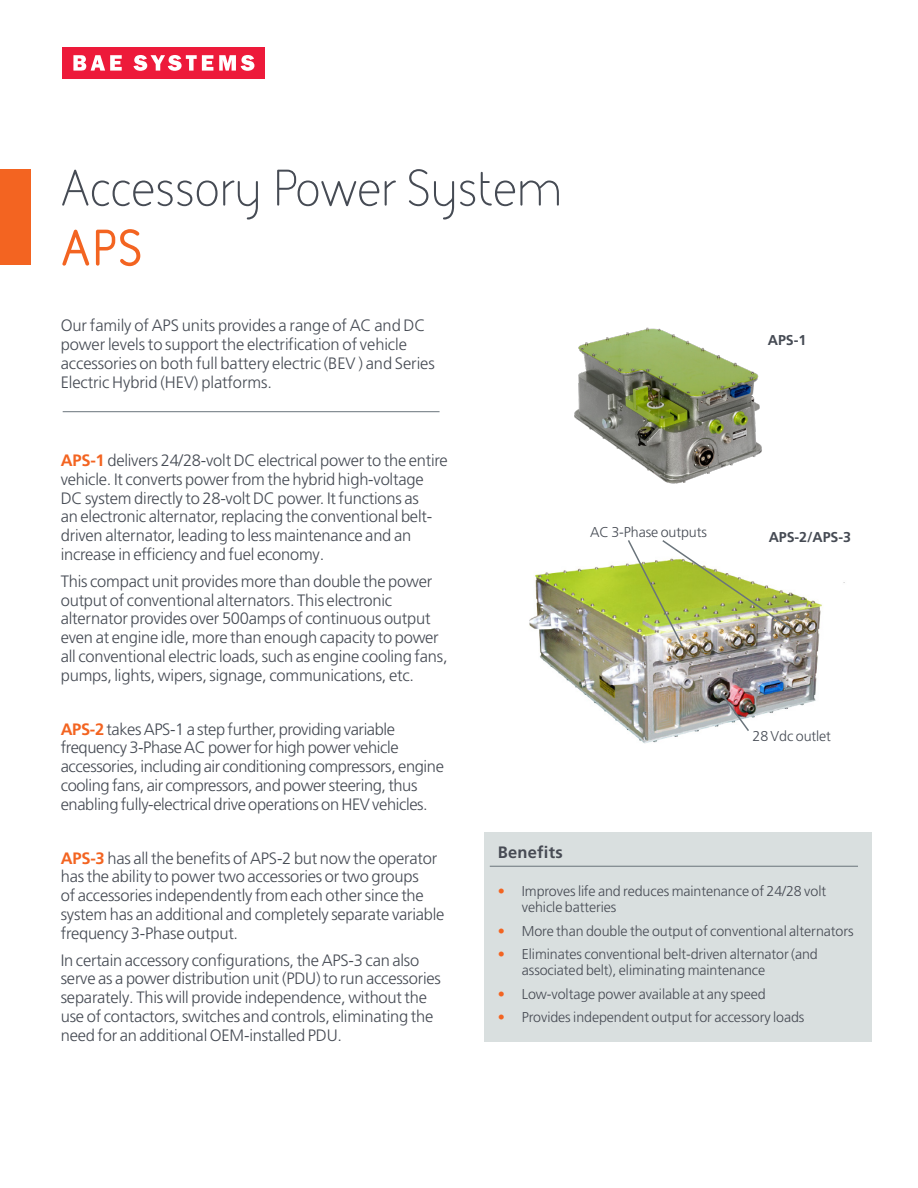
<style>
.page{position:relative;width:918px;height:1188px;background:#fff}
.page>*{position:absolute;margin:0;border:0;box-sizing:border-box;transform-origin:0 0}
.t1{font:52.5px "BAE Systems";letter-spacing:-.01em;color:#464b54}
.t2{font:700 52.5px "BAE Systems";color:#f36421}
.orange_bullet{font:300 16.5px/18.8px "Frutiger LT Pro";letter-spacing:-.015em;color:#464b54}
.body_copiy{font:300 16.5px/18.8px "Frutiger LT Pro";letter-spacing:-.005em;color:#464b54}
.orange_bullet-2{font:700 16.5px "Frutiger LT Pro";letter-spacing:.015em;color:#474b54}
.t3{font:300 14.25px/16.5px "Frutiger LT Pro";letter-spacing:-.005em;color:#474b54}
.orange_bullet-3{font:300 14.25px "Frutiger LT Pro";letter-spacing:-.005em;color:#464b54}
.orange_bullet-4{font:700 14.25px "Frutiger LT Pro";letter-spacing:-.005em;color:#464b54}
.s1{font-weight:700;color:#f36421}
.s2{color:#f36421}
</style>
<div class="page">
<div style="left:484px;top:833px;width:387px;height:209px;background:#d9dfdf"></div>
<img style="left:529px;top:564px;width:316px;height:180px">
<div style="left:62px;top:47px;width:203px;height:32px;background:#ed1a3a"></div>
<svg style="left:219px;top:55px;width:35px;height:16px"></svg>
<svg style="left:133px;top:55px;width:80px;height:16px"></svg>
<svg style="left:73px;top:55px;width:49px;height:16px"></svg>
<svg style="left:720px;top:692px;width:31px;height:41px"></svg>
<img style="left:626px;top:540px;width:167px;height:108px">
<img style="left:574px;top:327px;width:188px;height:157px">
<hr style="left:490px;top:866px;width:368px;height:1px;background:#6a747b">
<hr style="left:63px;top:411px;width:377px;height:1px;background:#6a747b">
<div style="left:0;top:170px;width:30px;height:95px;background:#f36421"></div>
<p class="t1" style="left:61px;top:154px;width:503px">Accessory Power System</p>
<p class="t2" style="left:61px;top:212px;width:84px">APS</p>
<p class="body_copiy" style="left:61px;top:316px;width:376px">Our family of APS units provides a range of AC and DC power levels to support the electrification of vehicle accessories on both full battery electric (BEV ) and Series Electric Hybrid (HEV) platforms.</p>
<p class="orange_bullet-4" style="left:768px;top:332px;width:40px">APS-1</p>
<p class="orange_bullet" style="left:61px;top:451px;width:389px"><span class="s1">APS-1</span> delivers 24/28-volt DC electrical power to the entire vehicle. It converts power from the hybrid high-voltage DC system directly to 28-volt DC power. It functions as<br>an electronic alternator, replacing the conventional belt&shy;driven alternator, leading to less maintenance and an increase in efficiency and fuel economy.</p>
<p class="orange_bullet" style="left:61px;top:572px;width:388px">This compact unit provides more than double the power output of conventional alternators. This electronic alternator provides over 500amps of continuous output even at engine idle, more than enough capacity to power all conventional electric loads, such as engine cooling fans, pumps, lights, wipers, signage, communications, etc.</p>
<p class="orange_bullet" style="left:61px;top:720px;width:385px"><span class="s1">APS-2</span> takes APS-1 a step further, providing variable frequency 3-Phase AC power for high power vehicle accessories, including air conditioning compressors, engine cooling fans, air compressors, and power steering, thus enabling fully-electrical drive operations on HEV vehicles.</p>
<p class="orange_bullet" style="left:61px;top:849px;width:385px"><span class="s1">APS-3</span> has all the benefits of APS-2 but now the operator has the ability to power two accessories or two groups<br>of accessories independently from each other since the system has an additional and completely separate variable frequency 3-Phase output.</p>
<p class="orange_bullet" style="left:61px;top:951px;width:382px">In certain accessory configurations, the APS-3 can also serve as a power distribution unit (PDU) to run accessories separately. This will provide independence, without the use of contactors, switches and controls, eliminating the need for an additional OEM-installed PDU.</p>
<p class="orange_bullet-3" style="left:590px;top:523px;width:118px">AC 3-Phase outputs</p>
<p class="orange_bullet-4" style="left:769px;top:528px;width:84px">APS-2/APS-3</p>
<p class="orange_bullet-3" style="left:752px;top:728px;width:80px">28 Vdc outlet</p>
<p class="orange_bullet-2" style="left:498px;top:843px;width:66px">Benefits</p>
<p class="t3" style="left:522px;top:883px;width:306px;text-indent:-24px"><span class="s2">•</span> Improves life and reduces maintenance of 24/28 volt vehicle batteries</p>
<p class="t3" style="left:498px;top:922px;width:357px"><span class="s2">•</span> More than double the output of conventional alternators</p>
<p class="t3" style="left:522px;top:946px;width:298px;text-indent:-24px"><span class="s2">•</span> Eliminates conventional belt-driven alternator (and associated belt), eliminating maintenance</p>
<p class="t3" style="left:498px;top:985px;width:269px"><span class="s2">•</span> Low-voltage power available at any speed</p>
<p class="t3" style="left:498px;top:1009px;width:308px"><span class="s2">•</span> Provides independent output for accessory loads</p>
</div>
